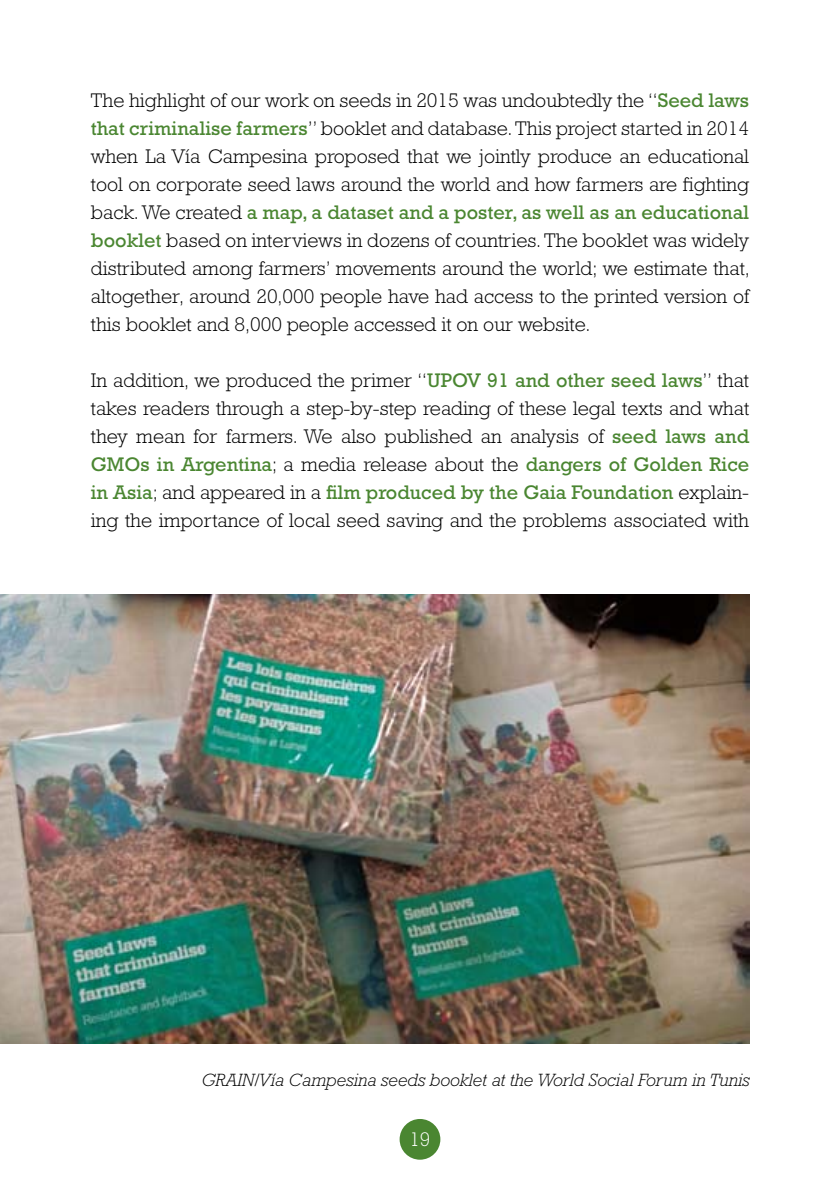
<style>
.page{position:relative;width:840px;height:1191px;background:#fff}
.page>*{position:absolute;margin:0;border:0;box-sizing:border-box;transform-origin:0 0}
.t1{font:300 20px/28px "Rockwell";color:#000;text-align:justify}
.t2{font:300 20px "Rockwell";color:#fff}
.t3{font:italic 300 18px "Rockwell";color:#000}
.s1{font-weight:400;color:#4a8631}
</style>
<div class="page">
<div style="left:399px;top:1119px;width:41px;height:40px;background:#4a8631;border-radius:50%"></div>
<img style="left:0;top:595px;width:748px;height:448px">
<p class="t1" style="left:91px;top:86px;width:660px">The highlight of our work on seeds in 2015 was undoubtedly the “<span class="s1">Seed laws that criminalise farmers</span>” booklet and database. This project started in 2014 when La Vía Campesina proposed that we jointly produce an educational tool on corporate seed laws around the world and how farmers are fighting back. We created <span class="s1">a map, a dataset and a poster, as well as an educational booklet</span> based on interviews in dozens of countries. The booklet was widely distributed among farmers’ movements around the world; we estimate that, altogether, around 20,000 people have had access to the printed version of this booklet and 8,000 people accessed it on our website.</p>
<p class="t1" style="left:91px;top:366px;width:659px">In addition, we produced the primer “<span class="s1">UPOV 91 and other seed laws</span>” that takes readers through a step-by-step reading of these legal texts and what they mean for farmers. We also published an analysis of <span class="s1">seed laws and GMOs in Argentina</span>; a media release about the <span class="s1">dangers of Golden Rice in Asia</span>; and appeared in a <span class="s1">film produced by the Gaia Foundation</span> explain&shy;ing the importance of local seed saving and the problems associated with</p>
<p class="t3" style="left:201px;top:1069px;width:549px">GRAIN/Vía Campesina seeds booklet at the World Social Forum in Tunis</p>
<p class="t2" style="left:409px;top:1127px;width:23px">19</p>
</div>
